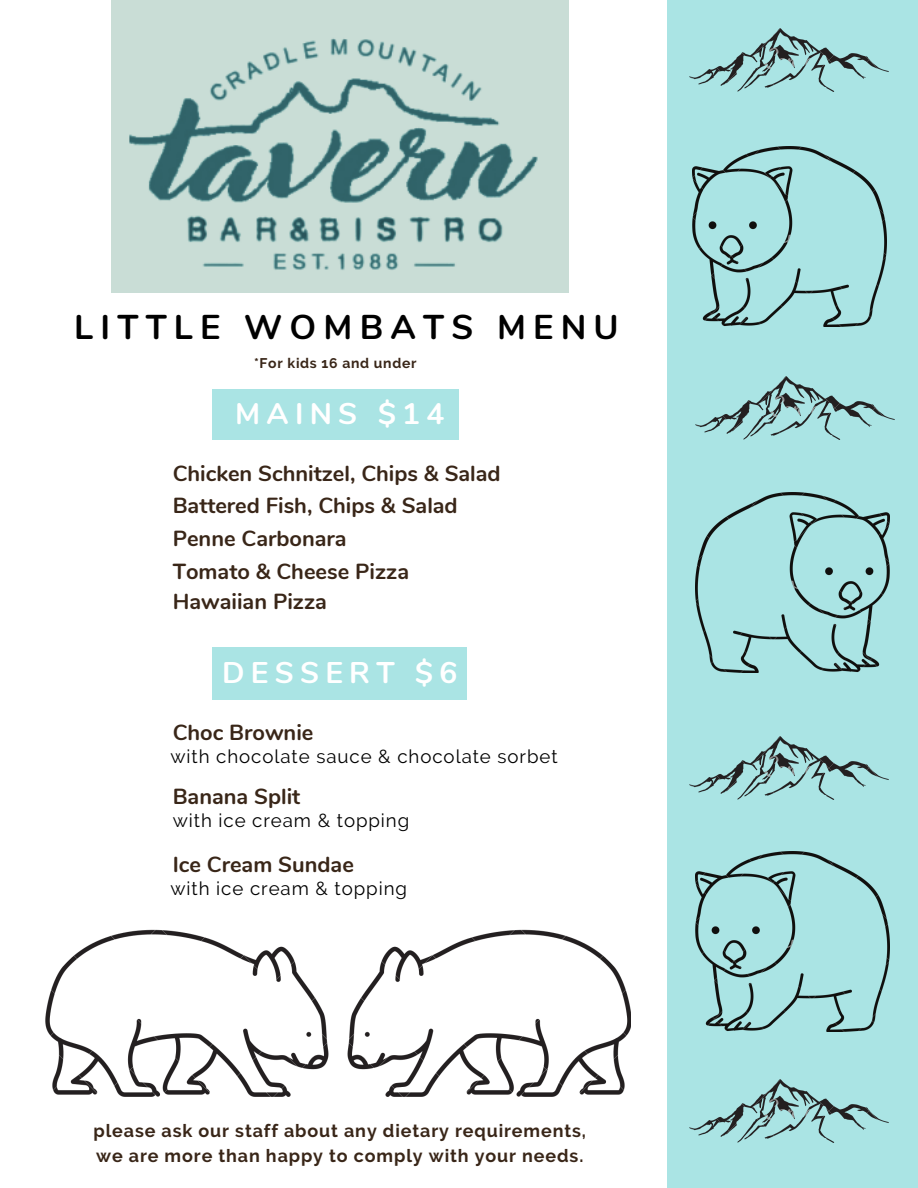
<style>
.page{position:relative;width:918px;height:1188px;background:#aae4e4}
.page>*{position:absolute;margin:0;border:0;box-sizing:border-box;transform-origin:0 0}
.t1{font:700 34.35px "Nunito";letter-spacing:.21em;color:#000}
.t2{font:700 29.85px "Nunito";letter-spacing:.21em;color:#fff}
.t3{font:700 21.75px "Nunito";color:#392618}
.t4{font:18.75px "Raleway";letter-spacing:.05em;color:#000}
.t5{font:700 17.85px "Raleway";letter-spacing:.05em;color:#392618}
.t6{font:700 13.95px "Raleway";letter-spacing:.05em;color:#392618}
</style>
<div class="page">
<div style="left:0;top:0;width:667px;height:1188px;background:#fff"></div>
<img style="left:111px;top:0;width:457px;height:292px">
<div style="left:212px;top:389px;width:247px;height:51px;background:#aae4e4"></div>
<div style="left:212px;top:647px;width:255px;height:52px;background:#aae4e4"></div>
<img style="left:45px;top:929px;width:284px;height:168px">
<img style="left:693px;top:147px;width:193px;height:180px">
<img style="left:690px;top:28px;width:199px;height:63px">
<img style="left:696px;top:377px;width:199px;height:63px">
<img style="left:696px;top:493px;width:193px;height:180px">
<img style="left:690px;top:1080px;width:199px;height:63px">
<img style="left:690px;top:737px;width:199px;height:63px">
<img style="left:696px;top:852px;width:193px;height:180px">
<img style="left:348px;top:929px;width:283px;height:168px">
<p class="t1" style="left:74px;top:304px;width:546px">LITTLE WOMBATS MENU</p>
<p class="t6" style="left:254px;top:355px;width:164px">*For kids 16 and under</p>
<p class="t2" style="left:235px;top:394px;width:211px">MAINS $14</p>
<p class="t3" style="left:173px;top:459px;width:330px">Chicken Schnitzel, Chips &amp; Salad</p>
<p class="t3" style="left:173px;top:491px;width:287px">Battered Fish, Chips &amp; Salad</p>
<p class="t3" style="left:173px;top:524px;width:175px">Penne Carbonara</p>
<p class="t3" style="left:173px;top:557px;width:238px">Tomato &amp; Cheese Pizza</p>
<p class="t3" style="left:173px;top:587px;width:156px">Hawaiian Pizza</p>
<p class="t2" style="left:222px;top:653px;width:237px">DESSERT $6</p>
<p class="t3" style="left:173px;top:718px;width:142px">Choc Brownie</p>
<p class="t4" style="left:170px;top:746px;width:389px">with chocolate sauce &amp; chocolate sorbet</p>
<p class="t3" style="left:173px;top:782px;width:129px">Banana Split</p>
<p class="t4" style="left:173px;top:809px;width:238px">with ice cream &amp; topping</p>
<p class="t3" style="left:173px;top:850px;width:183px">Ice Cream Sundae</p>
<p class="t4" style="left:170px;top:878px;width:238px">with ice cream &amp; topping</p>
<p class="t5" style="left:93px;top:1120px;width:494px">please ask our staff about any dietary requirements,</p>
<p class="t5" style="left:96px;top:1145px;width:489px">we are more than happy to comply with your needs.</p>
</div>
